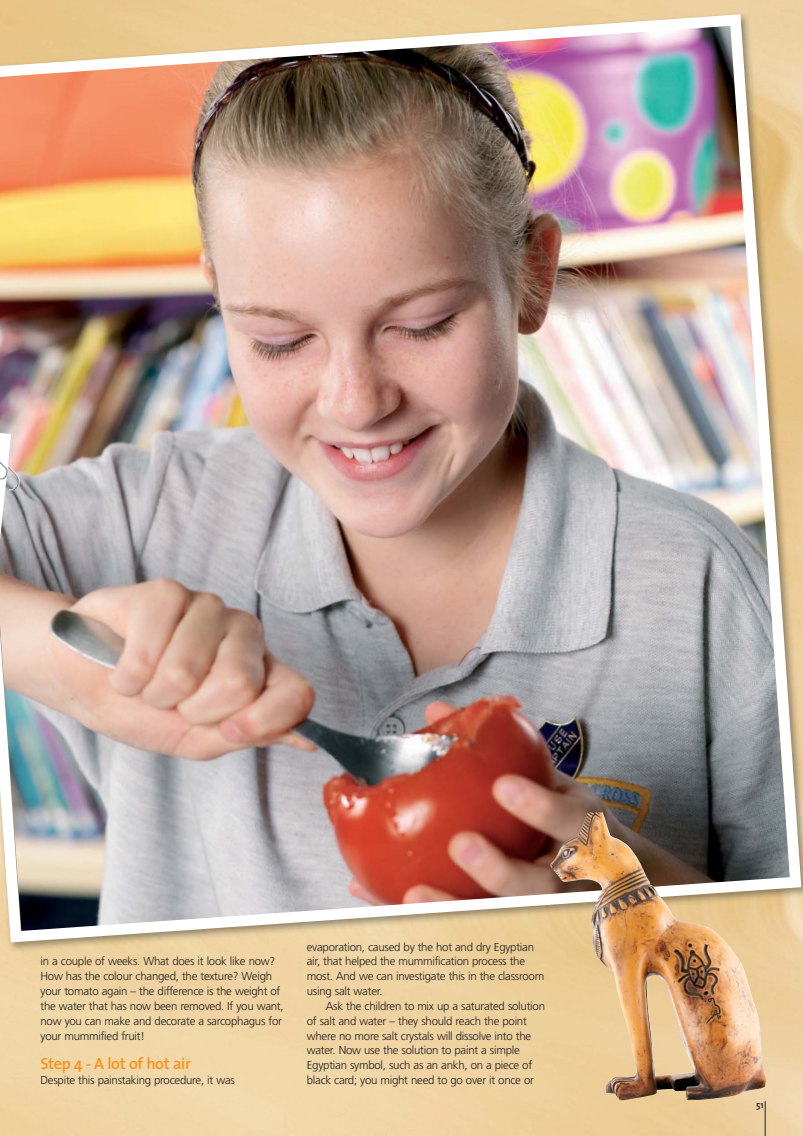
<style>
.page{position:relative;width:803px;height:1136px;background:#fff}
.page>*{position:absolute;margin:0;border:0;box-sizing:border-box;transform-origin:0 0}
.t1{font:600 16.12px "The Sans";letter-spacing:-.025em;color:#f7931d}
.t2{font:300 11.5px/14.9px "Frutiger";letter-spacing:-.02em;color:#231f20}
.t3{font:600 9.38px "The Sans";color:#231f20}
</style>
<div class="page">
<div style="left:0;top:0;width:803px;height:1135px;background:#efd3a3"></div>
<img style="left:0;top:9px;width:803px;height:938px">
<svg style="left:0;top:399px;width:17px;height:350px"></svg>
<img style="left:550px;top:812px;width:216px;height:287px">
<img style="left:0;top:438px;width:22px;height:55px">
<hr style="left:765px;top:1100px;width:1px;height:35px;background:#231f20">
<p class="t2" style="left:41px;top:954px;width:245px">in a couple of weeks. What does it look like now?<br>How has the colour changed, the texture? Weigh your tomato again – the difference is the weight of the water that has now been removed. If you want, now you can make and decorate a sarcophagus for your mummified fruit!</p>
<h1 class="t1" style="left:41px;top:1057px;width:152px">Step 4 - A lot of hot air</h1>
<p class="t2" style="left:41px;top:1073px;width:196px">Despite this painstaking procedure, it was</p>
<p class="t2" style="left:307px;top:939px;width:239px">evaporation, caused by the hot and dry Egyptian air, that helped the mummification process the most. And we can investigate this in the classroom using salt water.</p>
<p class="t2" style="left:307px;top:999px;width:240px;text-indent:19px">Ask the children to mix up a saturated solution of salt and water – they should reach the point where no more salt crystals will dissolve into the water. Now use the solution to paint a simple Egyptian symbol, such as an ankh, on a piece of black card; you might need to go over it once or</p>
<p class="t3" style="left:756px;top:1100px;width:9px">51</p>
</div>
